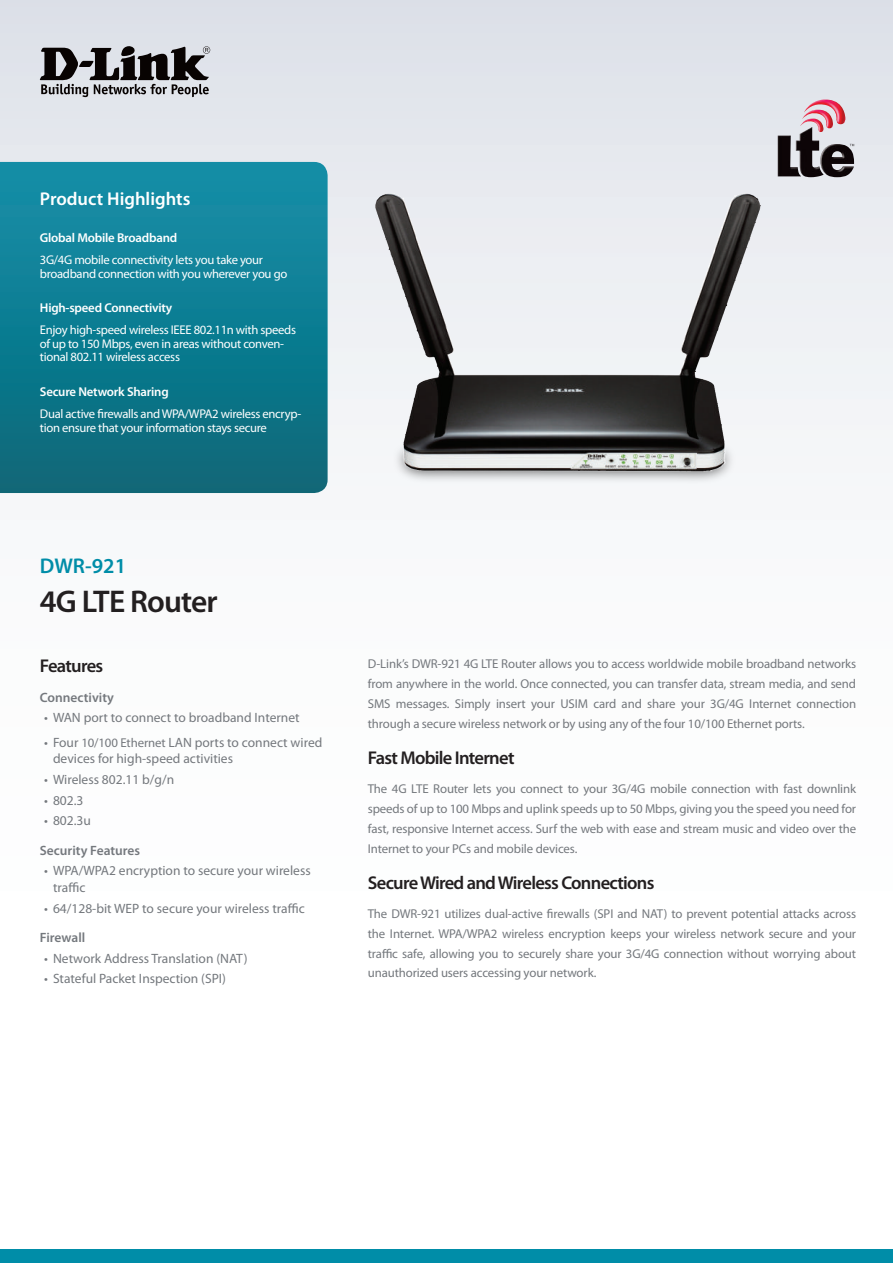
<style>
.page{position:relative;width:893px;height:1263px;background:#fff}
.page>*{position:absolute;margin:0;border:0;box-sizing:border-box;transform-origin:0 0}
.t1{font:600 31.5px "Myriad Pro";letter-spacing:-.025em;color:#231f20}
.t2{font:600 21.3px "Myriad Pro";color:#008da8}
.t3{font:600 18.6px "Myriad Pro";letter-spacing:-.04em;color:#231f20}
.t4{font:600 18.6px "Myriad Pro";color:#fff}
.t5{font:13.5px/16.5px "Myriad Pro";color:#74787d}
.t6{font:600 13.5px "Myriad Pro";color:#74787d}
.t7{font:12.9px/20px "Myriad Pro";letter-spacing:-.01em;color:#74787d;text-align:justify}
.t8{font:600 12.9px "Myriad Pro";letter-spacing:-.015em;color:#fff}
.t9{font:12.6px/13.5px "Myriad Pro";letter-spacing:-.025em;color:#fff}
.s1{font-size:12.9px}
</style>
<div class="page">
<div style="left:0;top:0;width:893px;height:1084px;background:linear-gradient(to bottom,#e3e6ec,#fff)"></div>
<div style="left:0;top:1249px;width:893px;height:14px;background:#008da8"></div>
<svg style="left:0;top:162px;width:328px;height:331px;background:#0f7c90"></svg>
<svg style="left:40px;top:46px;width:170px;height:51px;background:#807f83"></svg>
<img style="left:357px;top:171px;width:417px;height:322px">
<img style="left:800px;top:100px;width:45px;height:27px">
<img style="left:778px;top:127px;width:76px;height:50px">
<h3 class="t4" style="left:40px;top:187px;width:152px">Product Highlights</h3>
<p class="t8" style="left:40px;top:229px;width:139px">Global Mobile Broadband</p>
<p class="t9" style="left:40px;top:253px;width:249px">3G/4G mobile connectivity lets you take your broadband connection with you wherever you go</p>
<p class="t8" style="left:40px;top:299px;width:134px">High-speed Connectivity</p>
<p class="t9" style="left:40px;top:323px;width:258px">Enjoy high-speed wireless IEEE 802.11n with speeds of up to 150 Mbps, even in areas without conven&shy;tional 802.11 wireless access</p>
<p class="t8" style="left:40px;top:383px;width:130px">Secure Network Sharing</p>
<p class="t9" style="left:40px;top:407px;width:263px">Dual active firewalls and WPA/WPA2 wireless encryp&shy;tion ensure that your information stays secure</p>
<h2 class="t2" style="left:40px;top:552px;width:88px">DWR-921</h2>
<h1 class="t1" style="left:40px;top:582px;width:179px">4G LTE Router</h1>
<h3 class="t3" style="left:40px;top:654px;width:65px">Features</h3>
<p class="t6" style="left:40px;top:688px;width:76px">Connectivity</p>
<p class="t5" style="left:44px;top:709px;width:257px">• WAN port to connect to broadband Internet</p>
<p class="t5" style="left:53px;top:734px;width:271px;text-indent:-9px">• Four <span class="s1">10/100 Ethernet</span> LAN ports to connect wired devices for high-speed activities</p>
<p class="t5" style="left:44px;top:771px;width:132px">• Wireless 802.11 b/g/n</p>
<p class="t5" style="left:44px;top:792px;width:41px">• 802.3</p>
<p class="t5" style="left:44px;top:812px;width:48px">• 802.3u</p>
<p class="t6" style="left:40px;top:841px;width:102px">Security Features</p>
<p class="t5" style="left:53px;top:862px;width:259px;text-indent:-9px">• WPA/WPA2 encryption to secure your wireless traffic</p>
<p class="t5" style="left:44px;top:900px;width:262px">• 64/128-bit WEP to secure your wireless traffic</p>
<p class="t6" style="left:40px;top:929px;width:47px">Firewall</p>
<p class="t5" style="left:44px;top:950px;width:205px">• Network Address Translation (NAT)</p>
<p class="t5" style="left:44px;top:970px;width:183px">• Stateful Packet Inspection (SPI)</p>
<p class="t7" style="left:368px;top:654px;width:490px">D-Link’s DWR-921 4G LTE Router allows you to access worldwide mobile broadband networks from anywhere in the world. Once connected, you can transfer data, stream media, and send SMS messages. Simply insert your USIM card and share your 3G/4G Internet connection through a secure wireless network or by using any of the four 10/100 Ethernet ports.</p>
<h3 class="t3" style="left:368px;top:746px;width:148px">Fast Mobile Internet</h3>
<p class="t7" style="left:368px;top:778px;width:490px">The 4G LTE Router lets you connect to your 3G/4G mobile connection with fast downlink speeds of up to 100 Mbps and uplink speeds up to 50 Mbps, giving you the speed you need for fast, responsive Internet access. Surf the web with ease and stream music and video over the Internet to your PCs and mobile devices.</p>
<h3 class="t3" style="left:368px;top:871px;width:288px">Secure Wired and Wireless Connections</h3>
<p class="t7" style="left:368px;top:903px;width:490px">The DWR-921 utilizes dual-active firewalls (SPI and NAT) to prevent potential attacks across the Internet. WPA/WPA2 wireless encryption keeps your wireless network secure and your traffic safe, allowing you to securely share your 3G/4G connection without worrying about unauthorized users accessing your network.</p>
</div>
